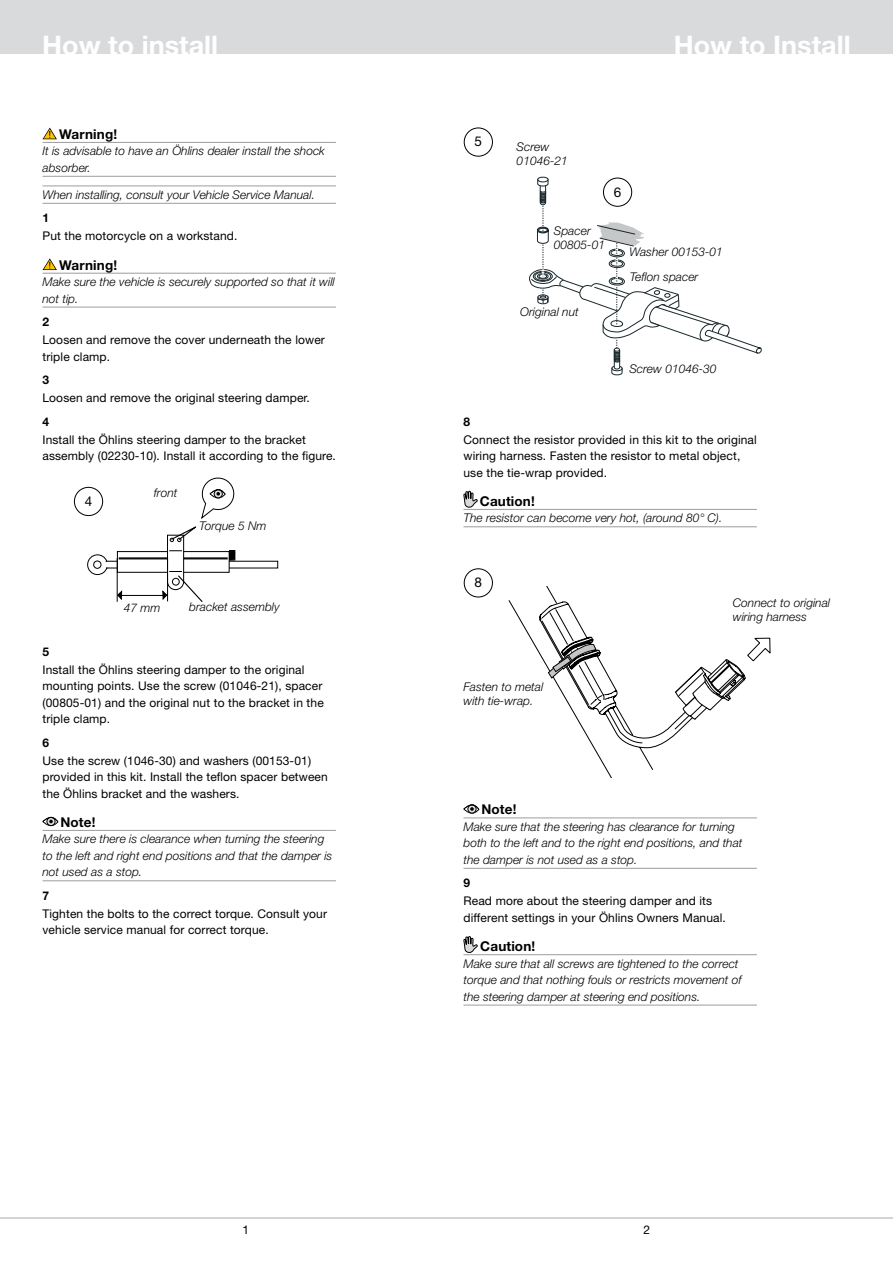
<style>
.page{position:relative;width:893px;height:1263px;background:#fff}
.page>*{position:absolute;margin:0;border:0;box-sizing:border-box;transform-origin:0 0}
.t1{font:700 27px "Helvetica Neue LT Std";color:#fff}
.t2{font:700 13.5px "Helvetica Neue LT Std";letter-spacing:.01em;color:#000}
.t3{font:13.5px "Helvetica Neue LT Std";color:#000}
.t4{font:12px/16.5px "Helvetica Neue LT Std";letter-spacing:.01em;color:#000}
.t5{font:italic 300 12px/16.5px "Helvetica Neue LT Std";color:#000}
.t6{font:700 12px "Helvetica Neue LT Std";color:#000}
</style>
<div class="page">
<div style="left:0;top:0;width:893px;height:54px;background:#d9dadb"></div>
<hr style="left:0;top:1217px;width:893px;height:1px;background:#b1b2b4">
<hr style="left:43px;top:142px;width:293px;height:1px;background:#9c9d9f">
<hr style="left:43px;top:176px;width:293px;height:1px;background:#9c9d9f">
<hr style="left:43px;top:186px;width:293px;height:1px;background:#9c9d9f">
<hr style="left:43px;top:203px;width:293px;height:1px;background:#9c9d9f">
<hr style="left:43px;top:273px;width:293px;height:1px;background:#9c9d9f">
<hr style="left:43px;top:307px;width:293px;height:1px;background:#9c9d9f">
<svg style="left:43px;top:128px;width:14px;height:11px"></svg>
<svg style="left:43px;top:258px;width:14px;height:12px"></svg>
<div style="left:74px;top:487px;width:29px;height:29px;border:1px solid #000;border-radius:50%"></div>
<hr style="left:43px;top:830px;width:293px;height:1px;background:#9c9d9f">
<hr style="left:43px;top:880px;width:293px;height:1px;background:#9c9d9f">
<div style="left:43px;top:817px;width:15px;height:9px;border:1px solid #000;border-radius:50%"></div>
<div style="left:47px;top:817px;width:8px;height:9px;border:1px solid #000;border-radius:50%"></div>
<svg style="left:43px;top:817px;width:15px;height:6px"></svg>
<svg style="left:529px;top:177px;width:233px;height:198px"></svg>
<svg style="left:87px;top:477px;width:191px;height:125px"></svg>
<div style="left:464px;top:128px;width:29px;height:29px;border:1px solid #000;border-radius:50%"></div>
<div style="left:603px;top:178px;width:29px;height:28px;background:#fff;border-radius:50%"></div>
<div style="left:603px;top:178px;width:29px;height:29px;border:1px solid #000;border-radius:50%"></div>
<hr style="left:463px;top:509px;width:294px;height:1px;background:#9c9d9f">
<hr style="left:463px;top:526px;width:294px;height:1px;background:#9c9d9f">
<svg style="left:463px;top:491px;width:15px;height:16px"></svg>
<hr style="left:463px;top:818px;width:294px;height:1px;background:#9c9d9f">
<hr style="left:463px;top:868px;width:294px;height:1px;background:#9c9d9f">
<hr style="left:463px;top:954px;width:294px;height:1px;background:#9c9d9f">
<hr style="left:463px;top:1005px;width:294px;height:1px;background:#9c9d9f">
<div style="left:463px;top:804px;width:16px;height:9px;border:1px solid #000;border-radius:50%"></div>
<div style="left:467px;top:804px;width:9px;height:9px;border:1px solid #000;border-radius:50%"></div>
<svg style="left:463px;top:804px;width:16px;height:7px"></svg>
<svg style="left:463px;top:936px;width:15px;height:17px"></svg>
<div style="left:464px;top:568px;width:29px;height:29px;border:1px solid #000;border-radius:50%"></div>
<svg style="left:509px;top:587px;width:262px;height:190px"></svg>
<h1 class="t1" style="left:42px;top:28px;width:177px">How to install</h1>
<h1 class="t1" style="left:674px;top:28px;width:178px">How to Install</h1>
<p class="t2" style="left:59px;top:126px;width:59px">Warning!</p>
<p class="t5" style="left:43px;top:143px;width:284px">It is advisable to have an Öhlins dealer install the shock absorber.</p>
<p class="t5" style="left:43px;top:186px;width:274px">When installing, consult your Vehicle Service Manual.</p>
<p class="t6" style="left:43px;top:211px;width:8px">1</p>
<p class="t4" style="left:43px;top:228px;width:196px">Put the motorcycle on a workstand.</p>
<p class="t2" style="left:59px;top:256px;width:59px">Warning!</p>
<p class="t5" style="left:43px;top:273px;width:294px">Make sure the vehicle is securely supported so that it will not tip.</p>
<p class="t6" style="left:43px;top:314px;width:8px">2</p>
<p class="t4" style="left:43px;top:331px;width:284px">Loosen and remove the cover underneath the lower triple clamp.</p>
<p class="t6" style="left:43px;top:372px;width:8px">3</p>
<p class="t4" style="left:43px;top:389px;width:269px">Loosen and remove the original steering damper.</p>
<p class="t6" style="left:43px;top:414px;width:8px">4</p>
<p class="t4" style="left:43px;top:431px;width:295px">Install the Öhlins steering damper to the bracket assembly (02230-10). Install it according to the figure.</p>
<p class="t3" style="left:85px;top:493px;width:9px">4</p>
<p class="t5" style="left:154px;top:485px;width:25px">front</p>
<p class="t5" style="left:199px;top:517px;width:69px">Torque 5 Nm</p>
<p class="t5" style="left:124px;top:599px;width:38px">47 mm</p>
<p class="t5" style="left:189px;top:598px;width:92px">bracket assembly</p>
<p class="t6" style="left:43px;top:644px;width:8px">5</p>
<p class="t4" style="left:43px;top:661px;width:283px">Install the Öhlins steering damper to the original mounting points. Use the screw (01046-21), spacer (00805-01) and the original nut to the bracket in the triple clamp.</p>
<p class="t6" style="left:43px;top:735px;width:8px">6</p>
<p class="t4" style="left:43px;top:752px;width:287px">Use the screw (1046-30) and washers (00153-01) provided in this kit. Install the teflon spacer between the Öhlins bracket and the washers.</p>
<p class="t2" style="left:60px;top:814px;width:37px">Note!</p>
<p class="t5" style="left:43px;top:831px;width:291px">Make sure there is clearance when turning the steering to the left and right end positions and that the damper is not used as a stop.</p>
<p class="t6" style="left:43px;top:888px;width:8px">7</p>
<p class="t4" style="left:43px;top:905px;width:286px">Tighten the bolts to the correct torque. Consult your vehicle service manual for correct torque.</p>
<p class="t4" style="left:243px;top:1221px;width:8px">1</p>
<p class="t3" style="left:475px;top:134px;width:9px">5</p>
<p class="t5" style="left:517px;top:140px;width:53px;line-height:13.5px">Screw<br>01046-21</p>
<p class="t3" style="left:614px;top:184px;width:9px">6</p>
<p class="t5" style="left:554px;top:224px;width:53px;line-height:13.5px">Spacer<br>00805-01</p>
<p class="t5" style="left:520px;top:304px;width:60px">Original nut</p>
<p class="t5" style="left:629px;top:244px;width:95px">Washer 00153-01</p>
<p class="t5" style="left:630px;top:268px;width:70px">Teflon spacer</p>
<p class="t5" style="left:629px;top:360px;width:89px">Screw 01046-30</p>
<p class="t6" style="left:463px;top:414px;width:8px">8</p>
<p class="t4" style="left:463px;top:431px;width:295px">Connect the resistor provided in this kit to the original wiring harness. Fasten the resistor to metal object, use the tie-wrap provided.</p>
<p class="t2" style="left:480px;top:493px;width:56px">Caution!</p>
<p class="t5" style="left:463px;top:510px;width:260px">The resistor can become very hot, (around 80° C).</p>
<p class="t3" style="left:475px;top:574px;width:9px">8</p>
<p class="t5" style="left:463px;top:680px;width:81px;line-height:13.5px">Fasten to metal with tie-wrap.</p>
<p class="t5" style="left:733px;top:596px;width:99px;line-height:13.5px">Connect to original wiring harness</p>
<p class="t2" style="left:481px;top:801px;width:37px">Note!</p>
<p class="t5" style="left:463px;top:818px;width:280px">Make sure that the steering has clearance for turning both to the left and to the right end positions, and that the damper is not used as a stop.</p>
<p class="t6" style="left:463px;top:876px;width:8px">9</p>
<p class="t4" style="left:463px;top:893px;width:264px">Read more about the steering damper and its different settings in your Öhlins Owners Manual.</p>
<p class="t2" style="left:480px;top:938px;width:56px">Caution!</p>
<p class="t5" style="left:463px;top:955px;width:280px">Make sure that all screws are tightened to the correct torque and that nothing fouls or restricts movement of the steering damper at steering end positions.</p>
<p class="t4" style="left:644px;top:1221px;width:8px">2</p>
</div>
